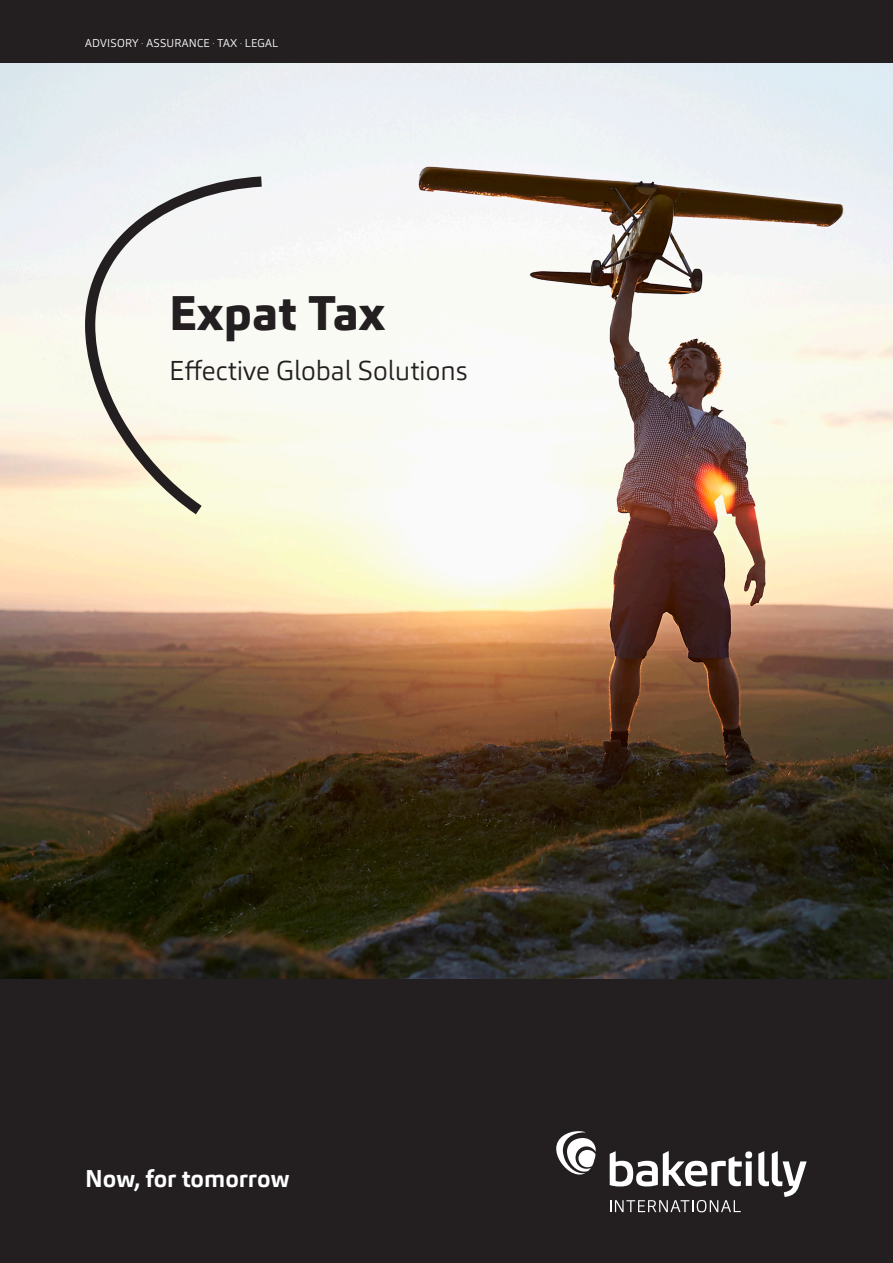
<style>
.page{position:relative;width:893px;height:1263px;background:#fff}
.page>*{position:absolute;margin:0;border:0;box-sizing:border-box;transform-origin:0 0}
.Cvr_Title_Black{font:800 48px "Carnac";letter-spacing:-.005em;color:#231f20}
.Cvr_Sub-Title_Black{font:300 27px "Carnac";color:#231f20}
.t1{font:700 24px "Carnac";color:#fff}
.t2{font:300 11.25px "Carnac";letter-spacing:.02em;color:#fff}
</style>
<div class="page">
<div style="left:0;top:0;width:892px;height:1263px;background:#231f20"></div>
<svg style="left:610px;top:1151px;width:197px;height:61px"></svg>
<svg style="left:556px;top:1131px;width:40px;height:43px"></svg>
<img style="left:0;top:64px;width:893px;height:914px">
<svg style="left:85px;top:176px;width:177px;height:338px;background:#e7e5dc"></svg>
<p class="t2" style="left:85px;top:36px;width:195px">ADVISORY . ASSURANCE . TAX . LEGAL</p>
<p class="Cvr_Title_Black" style="left:169px;top:283px;width:218px">Expat Tax</p>
<p class="Cvr_Sub-Title_Black" style="left:169px;top:353px;width:300px">Effective Global Solutions</p>
<h3 class="t1" style="left:85px;top:1163px;width:206px">Now, for tomorrow</h3>
</div>
